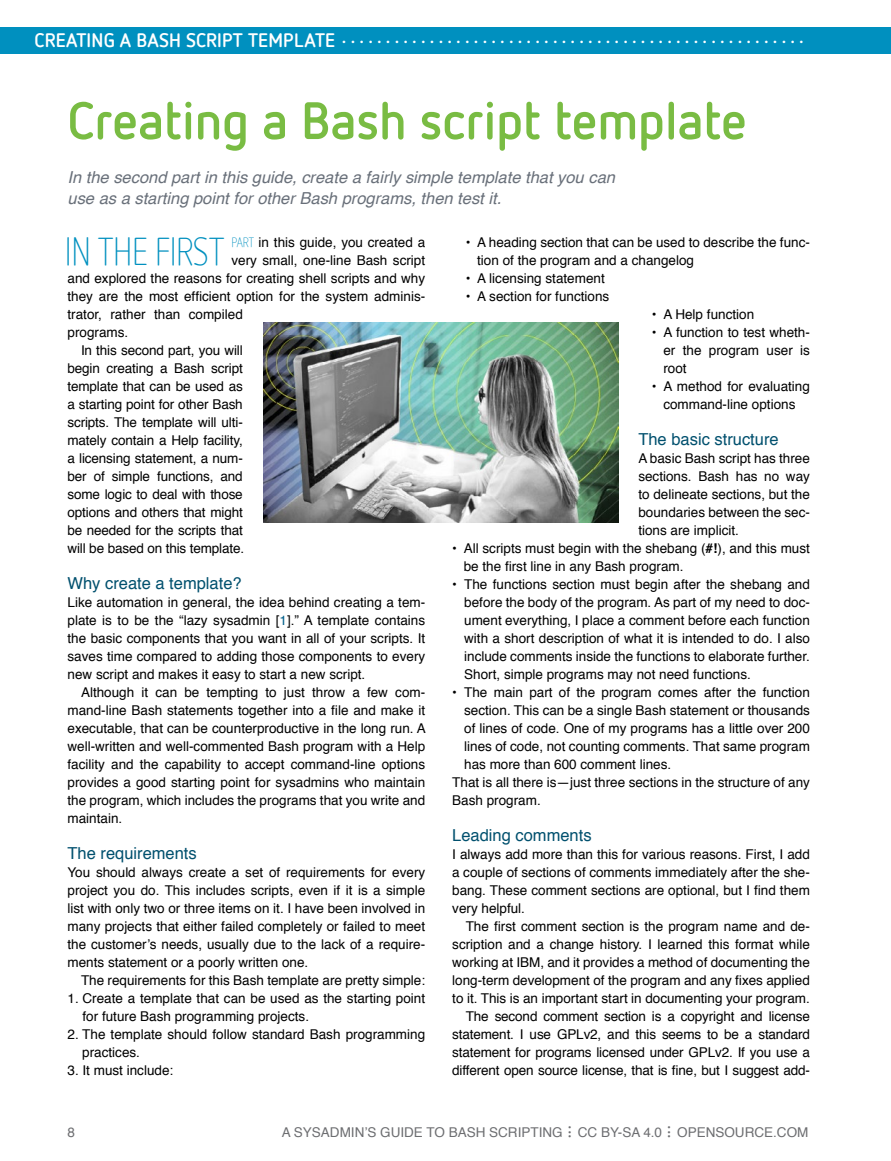
<style>
.page{position:relative;width:891px;height:1161px;background:#fff}
.page>*{position:absolute;margin:0;border:0;box-sizing:border-box;transform-origin:0 0}
.t1{font:700 52.5px "Netto OT";color:#79bc43}
.t2{font:300 38.85px "Netto OT";letter-spacing:-.01em;color:#0090bf;scale:.87 1}
.t3{font:300 33px "Netto OT";color:#6d6e71}
.t4{font:700 19.5px "Netto OT";letter-spacing:.01em;color:#fff}
.t5{font:italic 16.5px/21px "Helvetica";color:#69707a}
.t6{font:16.5px "Helvetica";color:#01506e}
.t7{font:13.5px/18px "Helvetica";color:#000;text-align:justify}
.t8{font:13.5px "Helvetica";color:#6d6e71}
.s1{font-family:"Netto OT";font-weight:300;color:#0090bf}
.s2{color:#005f8b}
.s3{font-weight:700}
</style>
<div class="page">
<div style="left:0;top:27px;width:891px;height:27px;background:#0090bf"></div>
<img style="left:263px;top:323px;width:355px;height:199px">
<h3 class="t4" style="left:35px;top:25px;width:312px">CREATING A BASH SCRIPT TEMPLATE ......................................................</h3>
<h1 class="t1" style="left:68px;top:91px;width:681px">Creating a Bash script template</h1>
<p class="t5" style="left:68px;top:167px;width:549px">In the second part in this guide, create a fairly simple template that you can use as a starting point for other Bash programs, then test it.</p>
<h2 class="t2" style="left:65px;top:230px;width:185px">IN THE FIRST</h2>
<p class="t7" style="left:232px;top:233px;width:195px"><span class="s1">PART</span> in this guide, you created a</p>
<p class="t7" style="left:231px;top:251px;width:195px">very small, one-line Bash script</p>
<p class="t7" style="left:68px;top:269px;width:359px">and explored the reasons for creating shell scripts and why</p>
<p class="t7" style="left:68px;top:287px;width:359px">they are the most efficient option for the system adminis-</p>
<p class="t7" style="left:68px;top:305px;width:177px">trator, rather than compiled</p>
<p class="t7" style="left:68px;top:323px;width:62px">programs.</p>
<p class="t7" style="left:81px;top:341px;width:163px">In this second part, you will</p>
<p class="t7" style="left:68px;top:359px;width:177px">begin creating a Bash script</p>
<p class="t7" style="left:68px;top:377px;width:177px">template that can be used as</p>
<p class="t7" style="left:68px;top:395px;width:177px">a starting point for other Bash</p>
<p class="t7" style="left:68px;top:413px;width:177px">scripts. The template will ulti-</p>
<p class="t7" style="left:68px;top:431px;width:177px">mately contain a Help facility,</p>
<p class="t7" style="left:68px;top:449px;width:177px">a licensing statement, a num-</p>
<p class="t7" style="left:68px;top:467px;width:177px">ber of simple functions, and</p>
<p class="t7" style="left:68px;top:485px;width:177px">some logic to deal with those</p>
<p class="t7" style="left:68px;top:503px;width:177px">options and others that might</p>
<p class="t7" style="left:68px;top:521px;width:177px">be needed for the scripts that</p>
<p class="t7" style="left:68px;top:539px;width:178px">will be based on this template.</p>
<p class="t6" style="left:68px;top:570px;width:176px">Why create a template?</p>
<p class="t7" style="left:68px;top:593px;width:359px">Like automation in general, the idea behind creating a tem&shy;plate is to be the “lazy sysadmin [<span class="s2">1</span>].” A template contains the basic components that you want in all of your scripts. It saves time compared to adding those components to every new script and makes it easy to start a new script.</p>
<p class="t7" style="left:68px;top:683px;width:360px;text-indent:14px">Although it can be tempting to just throw a few com&shy;mand-line Bash statements together into a file and make it executable, that can be counterproductive in the long run. A well-written and well-commented Bash program with a Help facility and the capability to accept command-line options provides a good starting point for sysadmins who maintain the program, which includes the programs that you write and maintain.</p>
<p class="t6" style="left:68px;top:840px;width:131px">The requirements</p>
<p class="t7" style="left:68px;top:863px;width:359px">You should always create a set of requirements for every project you do. This includes scripts, even if it is a simple list with only two or three items on it. I have been involved in many projects that either failed completely or failed to meet the customer’s needs, usually due to the lack of a require&shy;ments statement or a poorly written one.</p>
<p class="t7" style="left:81px;top:971px;width:346px">The requirements for this Bash template are pretty simple:</p>
<p class="t7" style="left:83px;top:989px;width:344px;text-indent:-15px">1. Create a template that can be used as the starting point for future Bash programming projects.</p>
<p class="t7" style="left:82px;top:1025px;width:344px;text-indent:-15px">2. The template should follow standard Bash programming practices.</p>
<p class="t7" style="left:68px;top:1061px;width:107px">3. It must include:</p>
<p class="t7" style="left:477px;top:233px;width:334px;text-indent:-11px">• A heading section that can be used to describe the func&shy;tion of the program and a changelog</p>
<p class="t7" style="left:466px;top:269px;width:141px">• A licensing statement</p>
<p class="t7" style="left:466px;top:287px;width:145px">• A section for functions</p>
<p class="t7" style="left:652px;top:305px;width:104px">• A Help function</p>
<p class="t7" style="left:663px;top:323px;width:148px;text-indent:-11px">• A function to test wheth&shy;er the program user is root</p>
<p class="t7" style="left:652px;top:377px;width:160px;text-align:center">• A method for evaluating command-line options</p>
<p class="t6" style="left:638px;top:426px;width:142px">The basic structure</p>
<p class="t7" style="left:638px;top:449px;width:173px">A basic Bash script has three sections. Bash has no way to delineate sections, but the boundaries between the sec&shy;tions are implicit.</p>
<p class="t7" style="left:464px;top:539px;width:348px;text-indent:-11px">• All scripts must begin with the shebang (<span class="s3">#!</span>), and this must be the first line in any Bash program.</p>
<p class="t7" style="left:464px;top:575px;width:347px;text-indent:-12px">• The functions section must begin after the shebang and before the body of the program. As part of my need to doc&shy;ument everything, I place a comment before each function with a short description of what it is intended to do. I also include comments inside the functions to elaborate further.<br>Short, simple programs may not need functions.</p>
<p class="t7" style="left:452px;top:683px;width:359px">• The main part of the program comes after the function</p>
<p class="t7" style="left:464px;top:701px;width:347px">section. This can be a single Bash statement or thousands</p>
<p class="t7" style="left:464px;top:719px;width:347px">of lines of code. One of my programs has a little over 200</p>
<p class="t7" style="left:464px;top:737px;width:347px">lines of code, not counting comments. That same program</p>
<p class="t7" style="left:464px;top:755px;width:209px">has more than 600 comment lines.</p>
<p class="t7" style="left:452px;top:773px;width:359px">That is all there is—just three sections in the structure of any</p>
<p class="t7" style="left:452px;top:791px;width:90px">Bash program.</p>
<p class="t6" style="left:452px;top:822px;width:141px">Leading comments</p>
<p class="t7" style="left:452px;top:845px;width:359px">I always add more than this for various reasons. First, I add a couple of sections of comments immediately after the she&shy;bang. These comment sections are optional, but I find them very helpful.</p>
<p class="t7" style="left:452px;top:917px;width:359px;text-align:right">The first comment section is the program name and de&shy;scription and a change history. I learned this format while working at IBM, and it provides a method of documenting the long-term development of the program and any fixes applied to it. This is an important start in documenting your program.<br>The second comment section is a copyright and license statement. I use GPLv2, and this seems to be a standard statement for programs licensed under GPLv2. If you use a different open source license, that is fine, but I suggest add-</p>
<p class="t8" style="left:68px;top:1122px;width:9px">8</p>
<p class="t8" style="left:282px;top:1122px;width:282px">A SYSADMIN’S GUIDE TO BASH SCRIPTING</p>
<h3 class="t3" style="left:566px;top:1103px;width:8px">...</h3>
<p class="t8" style="left:578px;top:1122px;width:86px">CC BY-SA 4.0</p>
<h3 class="t3" style="left:666px;top:1103px;width:8px">...</h3>
<p class="t8" style="left:677px;top:1122px;width:133px">OPENSOURCE.COM</p>
</div>
